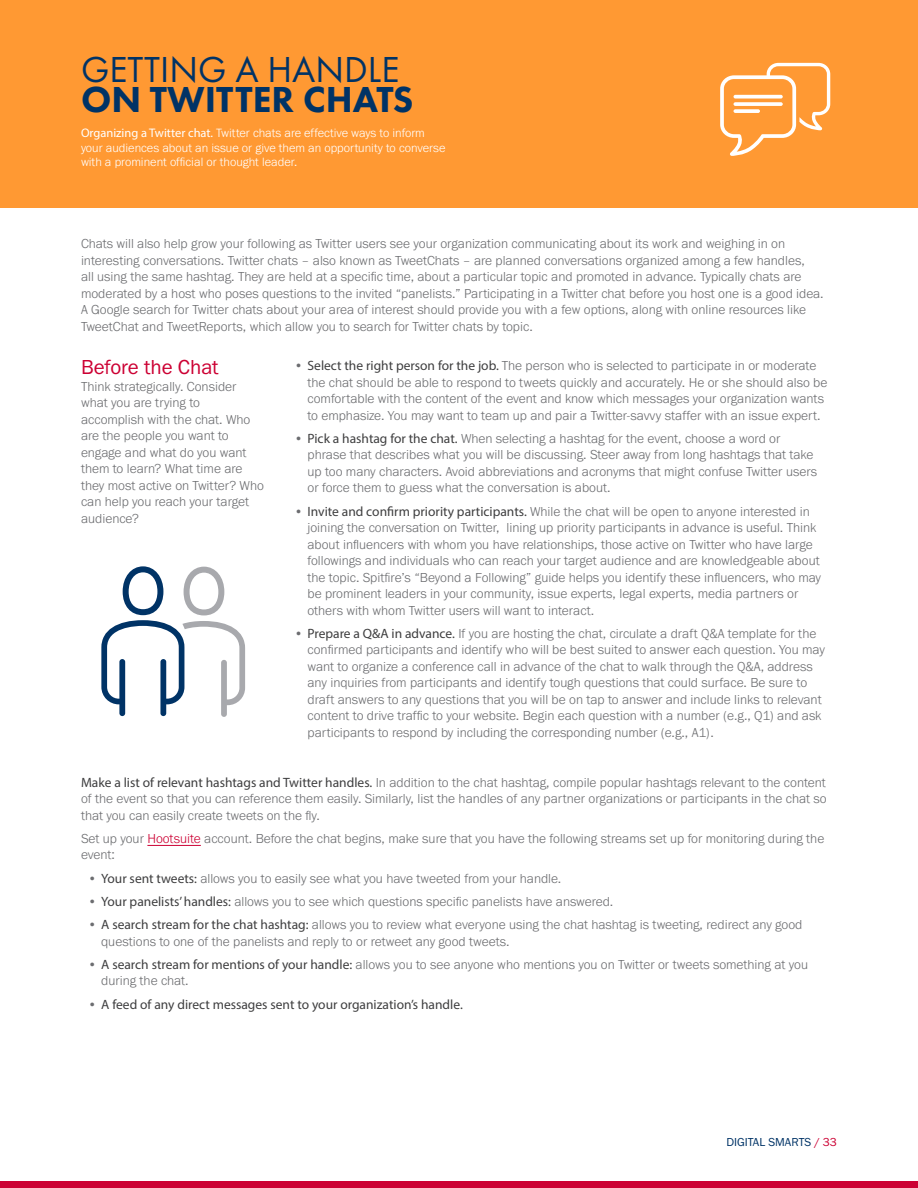
<style>
.page{position:relative;width:918px;height:1188px;background:#fff}
.page>*{position:absolute;margin:0;border:0;box-sizing:border-box;transform-origin:0 0}
.t1{font:37.5px "Futura PT";color:#036}
.t2{font:800 37.5px "Futura PT";color:#036}
.Body_Text{font:21px "Franklin Gothic URW Boo";color:#c03}
.Body_Text-2{font:300 13.5px/16.5px "Franklin Gothic URW";color:#6c6d70}
.t3{font:13.5px "Myriad Pro";color:#3e3e3f}
.Body_Text-3{font:300 12.45px/14.7px "Franklin Gothic URW";color:#fff}
.t4{font:12px "Franklin Gothic URW Boo";color:#036}
.s1{font-family:"Myriad Pro";font-weight:400}
.s2{font-family:"Myriad Pro";font-weight:400;color:#3e3e3f}
.s3{color:#c03}
.s4{font-family:"Franklin Gothic URW";font-weight:300;color:#6c6d70}
</style>
<div class="page">
<div style="left:0;top:0;width:918px;height:208px;background:#f93"></div>
<div style="left:0;top:1181px;width:918px;height:7px;background:#c03"></div>
<svg style="left:720px;top:63px;width:110px;height:93px"></svg>
<svg style="left:734px;top:95px;width:49px;height:4px"></svg>
<svg style="left:734px;top:109px;width:26px;height:4px"></svg>
<svg style="left:734px;top:102px;width:49px;height:4px"></svg>
<svg style="left:101px;top:566px;width:144px;height:151px"></svg>
<hr style="left:147px;top:845px;width:54px;height:1px;background:#c03">
<p class="t1" style="left:81px;top:47px;width:320px">GETTING A HANDLE</p>
<p class="t2" style="left:81px;top:76px;width:334px">ON TWITTER CHATS</p>
<p class="Body_Text-3" style="left:81px;top:125px;width:366px"><span class="s1">Organizing a Twitter chat.</span> Twitter chats are effective ways to inform your audiences about an issue or give them an opportunity to converse with a prominent official or thought leader.</p>
<p class="Body_Text-2" style="left:81px;top:235px;width:744px">Chats will also help grow your following as Twitter users see your organization communicating about its work and weighing in on interesting conversations. Twitter chats – also known as TweetChats – are planned conversations organized among a few handles,<br>all using the same hashtag. They are held at a specific time, about a particular topic and promoted in advance. Typically chats are moderated by a host who poses questions to the invited “panelists.” Participating in a Twitter chat before you host one is a good idea.<br>A Google search for Twitter chats about your area of interest should provide you with a few options, along with online resources like TweetChat and TweetReports, which allow you to search for Twitter chats by topic.</p>
<p class="Body_Text" style="left:81px;top:354px;width:139px">Before the Chat</p>
<p class="Body_Text-2" style="left:81px;top:378px;width:184px">Think strategically. Consider what you are trying to accomplish with the chat. Who are the people you want to engage and what do you want them to learn? What time are they most active on Twitter? Who can help you reach your target audience?</p>
<p class="Body_Text-2" style="left:308px;top:357px;width:521px;text-indent:-14px">• <span class="s2">Select the right person for the job.</span> The person who is selected to participate in or moderate the chat should be able to respond to tweets quickly and accurately. He or she should also be comfortable with the content of the event and know which messages your organization wants to emphasize. You may want to team up and pair a Twitter-savvy staffer with an issue expert.</p>
<p class="Body_Text-2" style="left:308px;top:430px;width:511px;text-indent:-14px">• <span class="s2">Pick a hashtag for the chat.</span> When selecting a hashtag for the event, choose a word or phrase that describes what you will be discussing. Steer away from long hashtags that take up too many characters. Avoid abbreviations and acronyms that might confuse Twitter users or force them to guess what the conversation is about.</p>
<p class="Body_Text-2" style="left:308px;top:503px;width:515px;text-indent:-14px">• <span class="s2">Invite and confirm priority participants.</span> While the chat will be open to anyone interested in joining the conversation on Twitter, lining up priority participants in advance is useful. Think about influencers with whom you have relationships, those active on Twitter who have large followings and individuals who can reach your target audience and are knowledgeable about the topic. Spitfire’s “Beyond a Following” guide helps you identify these influencers, who may be prominent leaders in your community, issue experts, legal experts, media partners or others with whom Twitter users will want to interact.</p>
<p class="Body_Text-2" style="left:308px;top:625px;width:519px;text-indent:-14px">• <span class="s2">Prepare a Q&amp;A in advance.</span> If you are hosting the chat, circulate a draft Q&amp;A template for the confirmed participants and identify who will be best suited to answer each question. You may want to organize a conference call in advance of the chat to walk through the Q&amp;A, address any inquiries from participants and identify tough questions that could surface. Be sure to draft answers to any questions that you will be on tap to answer and include links to relevant content to drive traffic to your website. Begin each question with a number (e.g., Q1) and ask participants to respond by including the corresponding number (e.g., A1).</p>
<p class="Body_Text-2" style="left:81px;top:774px;width:747px;text-align:justify"><span class="s2">Make a list of relevant hashtags and Twitter handles.</span> In addition to the chat hashtag, compile popular hashtags relevant to the content of the event so that you can reference them easily. Similarly, list the handles of any partner organizations or participants in the chat so that you can easily create tweets on the fly.</p>
<p class="Body_Text-2" style="left:81px;top:830px;width:745px">Set up your <span class="s3">Hootsuite</span> account. Before the chat begins, make sure that you have the following streams set up for monitoring during the event:</p>
<p class="Body_Text-2" style="left:88px;top:870px;width:475px">• <span class="s2">Your sent tweets:</span> allows you to easily see what you have tweeted from your handle.</p>
<p class="Body_Text-2" style="left:88px;top:893px;width:527px">• <span class="s2">Your panelists’ handles:</span> allows you to see which questions specific panelists have answered.</p>
<p class="Body_Text-2" style="left:101px;top:916px;width:703px;text-indent:-14px">• <span class="s2">A search stream for the chat hashtag:</span> allows you to review what everyone using the chat hashtag is tweeting, redirect any good questions to one of the panelists and reply to or retweet any good tweets.</p>
<p class="Body_Text-2" style="left:101px;top:956px;width:708px;text-indent:-14px">• <span class="s2">A search stream for mentions of your handle:</span> allows you to see anyone who mentions you on Twitter or tweets something at you during the chat.</p>
<p class="t3" style="left:88px;top:996px;width:377px"><span class="s4">•</span> A feed of any direct messages sent to your organization’s handle.</p>
<p class="t4" style="left:726px;top:1135px;width:112px">DIGITAL SMARTS <span class="s3">/ 33</span></p>
</div>
